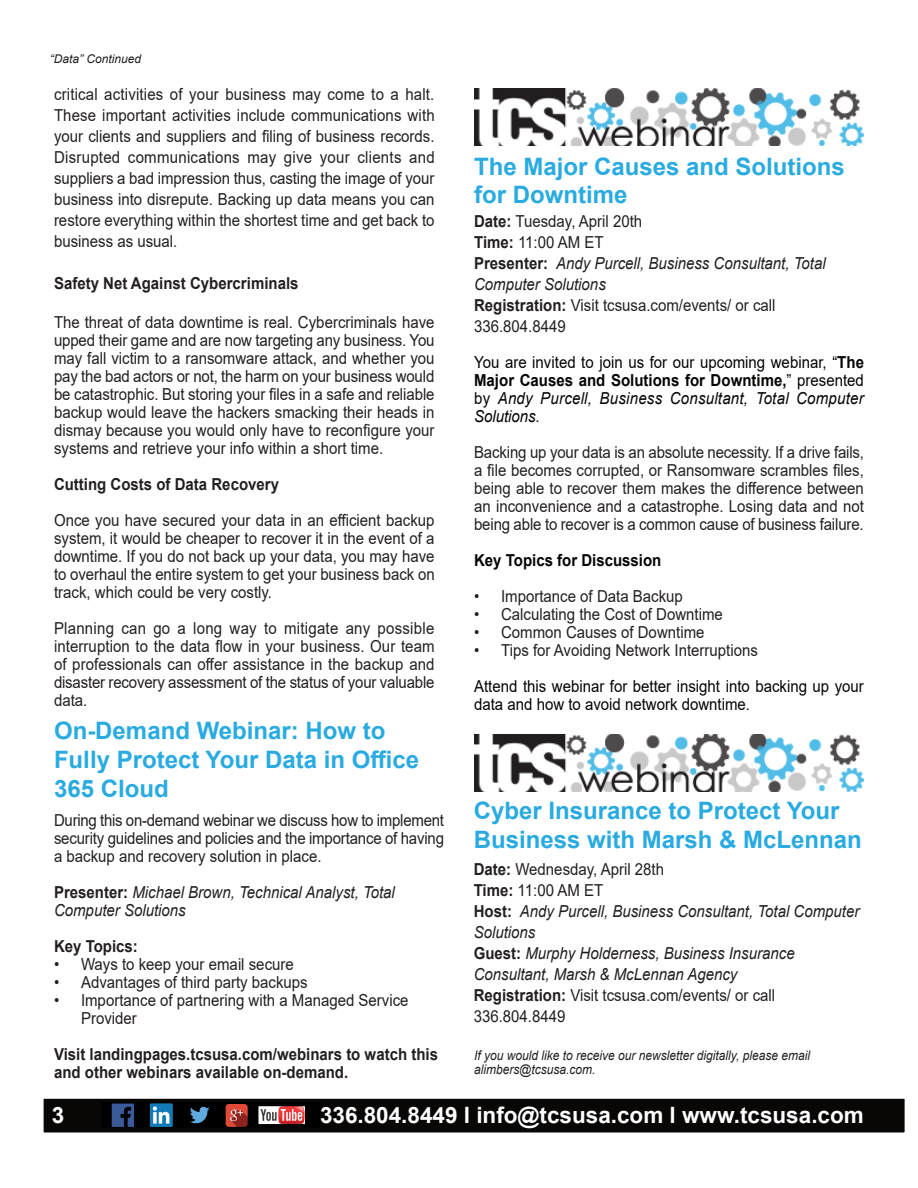
<style>
.page{position:relative;width:918px;height:1188px;background:#fff}
.page>*{position:absolute;margin:0;border:0;box-sizing:border-box;transform-origin:0 0}
.t1{font:700 24px/28.8px "Arial";color:#29abe2}
.t2{font:700 22.5px "Arial";color:#fff}
.Newsletter{font:16.5px/18px "Arial";color:#231f20;text-align:justify;scale:.91 1}
.Newsletter-2{font:italic 16.5px/21px "Arial";color:#231f20;scale:.91 1}
.Newsletter-3{font:16.5px/18px "Arial";color:#040503;text-align:justify;scale:.91 1}
.Newsletter-4{font:700 16.5px/18px "Arial";color:#231f20;scale:.91 1}
.Newsletter-5{font:700 16.5px "Arial";color:#040503;scale:.91 1}
.Newsletter-6{font:italic 13.2px "Arial";color:#231f20;scale:.91 1}
.t3{font:italic 12px "Arial";color:#231f20}
.s1{font-weight:700;font-style:normal}
.s2{font-weight:700}
.s3{font-style:italic}
</style>
<div class="page">
<div style="left:42px;top:1097px;width:864px;height:37px;background:#090706;border:2px solid #fff"></div>
<div style="left:102px;top:1102px;width:218px;height:25px;background:#000"></div>
<img style="left:111px;top:1103px;width:194px;height:24px">
<img style="left:474px;top:89px;width:390px;height:57px">
<img style="left:474px;top:735px;width:390px;height:56px">
<p class="t3" style="left:50px;top:51px;width:93px">“Data” Continued</p>
<p class="Newsletter" style="left:54px;top:83px;width:420px;line-height:21px">critical activities of your business may come to a halt.<br>These important activities include communications with your clients and suppliers and filing of business records.<br>Disrupted communications may give your clients and suppliers a bad impression thus, casting the image of your business into disrepute. Backing up data means you can restore everything within the shortest time and get back to business as usual.</p>
<p class="Newsletter-4" style="left:54px;top:274px;width:270px">Safety Net Against Cybercriminals</p>
<p class="Newsletter" style="left:54px;top:313px;width:420px">The threat of data downtime is real. Cybercriminals have upped their game and are now targeting any business. You may fall victim to a ransomware attack, and whether you pay the bad actors or not, the harm on your business would be catastrophic. But storing your files in a safe and reliable backup would leave the hackers smacking their heads in dismay because you would only have to reconfigure your systems and retrieve your info within a short time.</p>
<p class="Newsletter-4" style="left:54px;top:475px;width:249px">Cutting Costs of Data Recovery</p>
<p class="Newsletter" style="left:54px;top:511px;width:420px">Once you have secured your data in an efficient backup system, it would be cheaper to recover it in the event of a downtime. If you do not back up your data, you may have to overhaul the entire system to get your business back on track, which could be very costly.</p>
<p class="Newsletter" style="left:54px;top:619px;width:420px">Planning can go a long way to mitigate any possible interruption to the data flow in your business. Our team of professionals can offer assistance in the backup and disaster recovery assessment of the status of your valuable data.</p>
<p class="t1" style="left:54px;top:716px;width:367px">On-Demand Webinar: How to<br>Fully Protect Your Data in Office<br>365 Cloud</p>
<p class="Newsletter" style="left:54px;top:811px;width:430px">During this on-demand webinar we discuss how to implement security guidelines and policies and the importance of having a backup and recovery solution in place.</p>
<p class="Newsletter-2" style="left:54px;top:883px;width:376px;line-height:18px"><span class="s1">Presenter:</span> Michael Brown, Technical Analyst, Total<br>Computer Solutions</p>
<p class="Newsletter-4" style="left:54px;top:937px;width:94px">Key Topics:</p>
<p class="Newsletter" style="left:54px;top:955px;width:265px">• Ways to keep your email secure</p>
<p class="Newsletter" style="left:54px;top:973px;width:280px">• Advantages of third party backups</p>
<p class="Newsletter" style="left:81px;top:991px;width:362px;text-indent:-27px">• Importance of partnering with a Managed Service<br>Provider</p>
<p class="Newsletter-4" style="left:54px;top:1045px;width:423px">Visit landingpages.tcsusa.com/webinars to watch this and other webinars available on-demand.</p>
<p class="t1" style="left:474px;top:152px;width:372px">The Major Causes and Solutions for Downtime</p>
<p class="Newsletter" style="left:474px;top:212px;width:186px"><span class="s2">Date:</span> Tuesday, April 20th</p>
<p class="Newsletter" style="left:474px;top:233px;width:144px"><span class="s2">Time:</span> 11:00 AM ET</p>
<p class="Newsletter-2" style="left:474px;top:253px;width:388px"><span class="s1">Presenter:</span> Andy Purcell, Business Consultant, Total<br>Computer Solutions</p>
<p class="Newsletter" style="left:474px;top:295px;width:333px;line-height:21px"><span class="s2">Registration:</span> Visit tcsusa.com/events/ or call<br>336.804.8449</p>
<p class="Newsletter-3" style="left:474px;top:353px;width:430px">You are invited to join us for our upcoming webinar, “<span class="s2">The Major Causes and Solutions for Downtime,</span>” presented by <span class="s3">Andy Purcell, Business Consultant, Total Computer Solutions.</span></p>
<p class="Newsletter" style="left:474px;top:443px;width:430px">Backing up your data is an absolute necessity. If a drive fails, a file becomes corrupted, or Ransomware scrambles files, being able to recover them makes the difference between an inconvenience and a catastrophe. Losing data and not being able to recover is a common cause of business failure.</p>
<p class="Newsletter-5" style="left:474px;top:549px;width:207px">Key Topics for Discussion</p>
<p class="Newsletter" style="left:474px;top:587px;width:231px">• Importance of Data Backup</p>
<p class="Newsletter" style="left:474px;top:605px;width:275px">• Calculating the Cost of Downtime</p>
<p class="Newsletter" style="left:474px;top:623px;width:255px">• Common Causes of Downtime</p>
<p class="Newsletter" style="left:474px;top:641px;width:313px">• Tips for Avoiding Network Interruptions</p>
<p class="Newsletter-3" style="left:474px;top:677px;width:430px">Attend this webinar for better insight into backing up your data and how to avoid network downtime.</p>
<p class="t1" style="left:474px;top:796px;width:390px">Cyber Insurance to Protect Your<br>Business with Marsh &amp; McLennan</p>
<p class="Newsletter" style="left:474px;top:860px;width:211px"><span class="s2">Date:</span> Wednesday, April 28th</p>
<p class="Newsletter" style="left:474px;top:881px;width:144px"><span class="s2">Time:</span> 11:00 AM ET</p>
<p class="Newsletter-2" style="left:474px;top:901px;width:425px"><span class="s1">Host:</span> Andy Purcell, Business Consultant, Total Computer<br>Solutions</p>
<p class="Newsletter-2" style="left:474px;top:943px;width:354px"><span class="s1">Guest:</span> Murphy Holderness, Business Insurance<br>Consultant, Marsh &amp; McLennan Agency</p>
<p class="Newsletter" style="left:474px;top:985px;width:333px;line-height:21px"><span class="s2">Registration:</span> Visit tcsusa.com/events/ or call<br>336.804.8449</p>
<p class="Newsletter-6" style="left:474px;top:1046px;width:371px">If you would like to receive our newsletter digitally, please email</p>
<p class="Newsletter-6" style="left:474px;top:1061px;width:135px">alimbers@tcsusa.com.</p>
<p class="t2" style="left:52px;top:1099px;width:14px">3</p>
<p class="t2" style="left:320px;top:1099px;width:545px">336.804.8449 l info@tcsusa.com l www.tcsusa.com</p>
</div>
